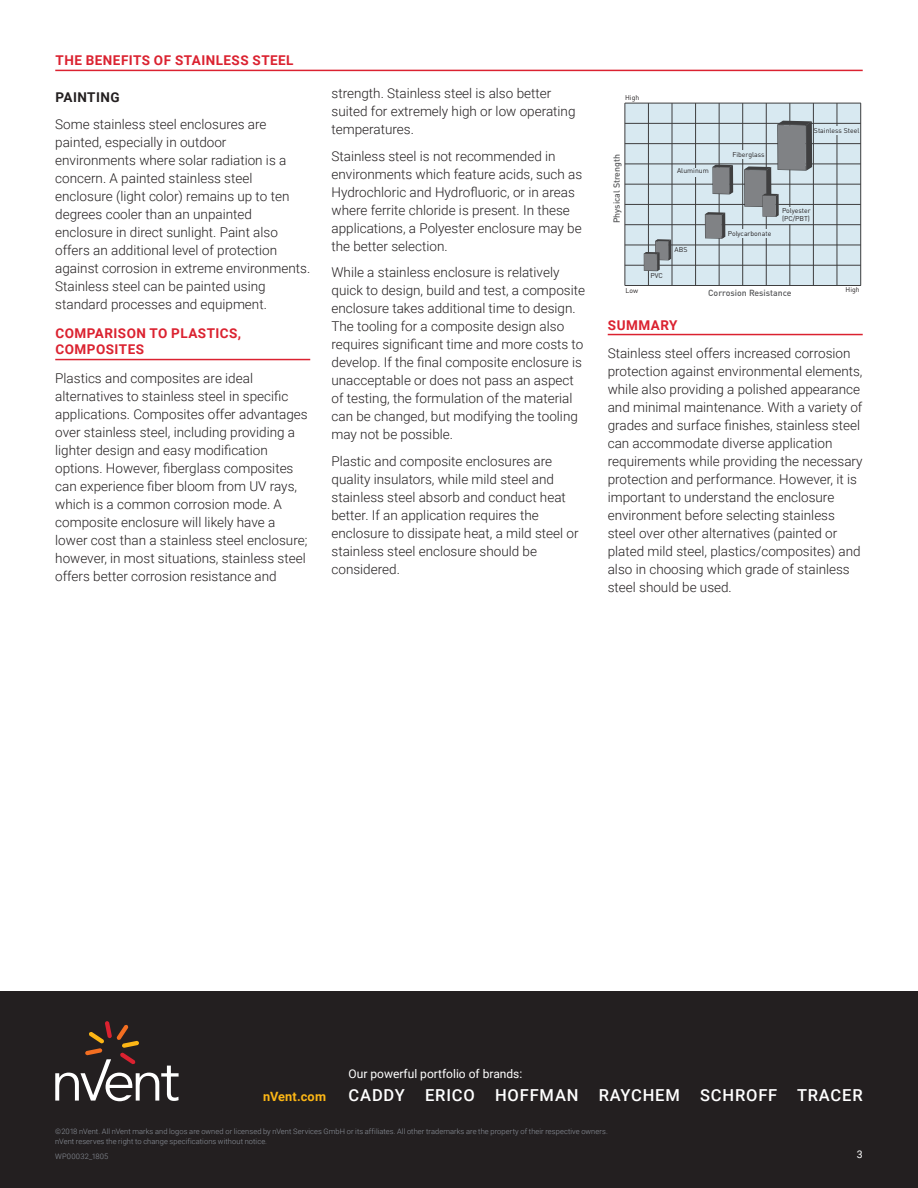
<style>
.page{position:relative;width:918px;height:1188px;background:#fff}
.page>*{position:absolute;margin:0;border:0;box-sizing:border-box;transform-origin:0 0}
.t1{font:500 16.5px "Roboto";letter-spacing:.05em;color:#fff}
.t2{font:300 13.5px/18px "Roboto";color:#231f20}
.t3{font:700 13.5px/16.5px "Roboto";letter-spacing:.035em;color:#db2230}
.t4{font:700 13.5px "Roboto";letter-spacing:.035em;color:#231f20}
.t5{font:700 12.75px "Roboto";letter-spacing:.015em;color:#fcb615}
.t6{font:12px "Roboto";color:#fff}
.t7{font:10.5px "Roboto";color:#fff}
.t8{font:500 8.85px "DIN Pro";color:#57585a}
.t9{font:300 7.5px/10.5px "Roboto";letter-spacing:.01em;color:#8f959e}
.t10{font:6.9px/8.2px "DIN Pro";color:#231f20}
</style>
<div class="page">
<div style="left:0;top:992px;width:918px;height:196px;background:#231f20"></div>
<svg style="left:55px;top:1021px;width:124px;height:80px"></svg>
<hr style="left:55px;top:70px;width:808px;height:1px;background:#db2230">
<hr style="left:55px;top:359px;width:255px;height:1px;background:#db2230">
<hr style="left:608px;top:334px;width:255px;height:1px;background:#db2230">
<div style="left:625px;top:103px;width:236px;height:182px;background:#d8e9f1"></div>
<hr style="left:625px;top:103px;width:1px;height:182px;background:#3e3e3f">
<hr style="left:648px;top:103px;width:1px;height:182px;background:#3e3e3f">
<hr style="left:860px;top:103px;width:1px;height:182px;background:#3e3e3f">
<hr style="left:695px;top:103px;width:1px;height:182px;background:#3e3e3f">
<hr style="left:742px;top:103px;width:1px;height:182px;background:#3e3e3f">
<hr style="left:766px;top:103px;width:1px;height:182px;background:#3e3e3f">
<hr style="left:790px;top:103px;width:1px;height:182px;background:#3e3e3f">
<hr style="left:813px;top:103px;width:1px;height:182px;background:#3e3e3f">
<hr style="left:837px;top:103px;width:1px;height:182px;background:#3e3e3f">
<hr style="left:672px;top:103px;width:1px;height:182px;background:#3e3e3f">
<hr style="left:719px;top:103px;width:1px;height:182px;background:#3e3e3f">
<hr style="left:625px;top:103px;width:236px;height:1px;background:#3e3e3f">
<hr style="left:625px;top:143px;width:236px;height:1px;background:#3e3e3f">
<hr style="left:625px;top:123px;width:236px;height:1px;background:#3e3e3f">
<hr style="left:625px;top:164px;width:236px;height:1px;background:#3e3e3f">
<hr style="left:625px;top:204px;width:236px;height:1px;background:#3e3e3f">
<hr style="left:625px;top:184px;width:236px;height:1px;background:#3e3e3f">
<hr style="left:625px;top:285px;width:236px;height:1px;background:#3e3e3f">
<hr style="left:625px;top:224px;width:236px;height:1px;background:#3e3e3f">
<hr style="left:625px;top:245px;width:236px;height:1px;background:#3e3e3f">
<hr style="left:625px;top:265px;width:236px;height:1px;background:#3e3e3f">
<svg style="left:712px;top:165px;width:21px;height:29px"></svg>
<svg style="left:705px;top:212px;width:20px;height:27px"></svg>
<svg style="left:744px;top:121px;width:68px;height:96px"></svg>
<svg style="left:644px;top:239px;width:27px;height:32px"></svg>
<div style="left:814px;top:126px;width:46px;height:9px;background:#d8e9f1"></div>
<div style="left:729px;top:150px;width:36px;height:9px;background:#d8e9f1"></div>
<div style="left:673px;top:168px;width:36px;height:9px;background:#d8e9f1"></div>
<div style="left:727px;top:229px;width:46px;height:9px;background:#d8e9f1"></div>
<div style="left:782px;top:207px;width:30px;height:17px;background:#d8e9f1"></div>
<p class="t3" style="left:56px;top:52px;width:240px">THE BENEFITS OF STAINLESS STEEL</p>
<p class="t4" style="left:56px;top:88px;width:66px">PAINTING</p>
<p class="t2" style="left:55px;top:114px;width:256px">Some stainless steel enclosures are painted, especially in outdoor environments where solar radiation is a concern. A painted stainless steel enclosure (light color) remains up to ten degrees cooler than an unpainted enclosure in direct sunlight. Paint also offers an additional level of protection against corrosion in extreme environments.<br>Stainless steel can be painted using standard processes and equipment.</p>
<p class="t3" style="left:56px;top:324px;width:187px">COMPARISON TO PLASTICS,<br>COMPOSITES</p>
<p class="t2" style="left:55px;top:369px;width:254px">Plastics and composites are ideal alternatives to stainless steel in specific applications. Composites offer advantages over stainless steel, including providing a lighter design and easy modification options. However, fiberglass composites can experience fiber bloom from UV rays, which is a common corrosion mode. A composite enclosure will likely have a lower cost than a stainless steel enclosure; however, in most situations, stainless steel offers better corrosion resistance and</p>
<p class="t2" style="left:332px;top:84px;width:245px">strength. Stainless steel is also better suited for extremely high or low operating temperatures.</p>
<p class="t2" style="left:332px;top:146px;width:252px">Stainless steel is not recommended in environments which feature acids, such as Hydrochloric and Hydrofluoric, or in areas where ferrite chloride is present. In these applications, a Polyester enclosure may be the better selection.</p>
<p class="t2" style="left:332px;top:263px;width:255px">While a stainless enclosure is relatively quick to design, build and test, a composite enclosure takes additional time to design.<br>The tooling for a composite design also requires significant time and more costs to develop. If the final composite enclosure is unacceptable or does not pass an aspect of testing, the formulation of the material can be changed, but modifying the tooling may not be possible.</p>
<p class="t2" style="left:332px;top:451px;width:249px">Plastic and composite enclosures are quality insulators, while mild steel and stainless steel absorb and conduct heat better. If an application requires the enclosure to dissipate heat, a mild steel or stainless steel enclosure should be considered.</p>
<p class="t10" style="left:625px;top:92px;width:16px">High</p>
<p class="t8" style="left:610px;top:223px;width:71px;rotate:-90deg">Physical Strength</p>
<p class="t10" style="left:677px;top:166px;width:33px">Aluminum</p>
<p class="t10" style="left:650px;top:271px;width:14px">PVC</p>
<p class="t10" style="left:675px;top:245px;width:14px">ABS</p>
<p class="t10" style="left:732px;top:150px;width:34px">Fiberglass</p>
<p class="t10" style="left:814px;top:125px;width:47px">Stainless Steel</p>
<p class="t10" style="left:728px;top:228px;width:45px">Polycarbonate</p>
<p class="t10" style="left:782px;top:205px;width:30px">Polyester (PC/PBT)</p>
<p class="t10" style="left:625px;top:286px;width:14px">Low</p>
<p class="t10" style="left:846px;top:285px;width:16px">High</p>
<p class="t8" style="left:708px;top:286px;width:85px">Corrosion Resistance</p>
<p class="t3" style="left:608px;top:316px;width:71px">SUMMARY</p>
<p class="t2" style="left:608px;top:344px;width:256px">Stainless steel offers increased corrosion protection against environmental elements, while also providing a polished appearance and minimal maintenance. With a variety of grades and surface finishes, stainless steel can accommodate diverse application requirements while providing the necessary protection and performance. However, it is important to understand the enclosure environment before selecting stainless steel over other alternatives (painted or plated mild steel, plastics/composites) and also in choosing which grade of stainless steel should be used.</p>
<p class="t6" style="left:349px;top:1065px;width:175px">Our powerful portfolio of brands:</p>
<p class="t5" style="left:263px;top:1088px;width:64px">nVent.com</p>
<p class="t1" style="left:349px;top:1084px;width:516px">CADDY ERICO HOFFMAN RAYCHEM SCHROFF TRACER</p>
<p class="t9" style="left:55px;top:1126px;width:554px">©2018 nVent. All nVent marks and logos are owned or licensed by nVent Services GmbH or its affiliates. All other trademarks are the property of their respective owners. nVent reserves the right to change specifications without notice.</p>
<p class="t9" style="left:55px;top:1151px;width:55px">WP00032_1805</p>
<p class="t7" style="left:857px;top:1147px;width:7px">3</p>
</div>
